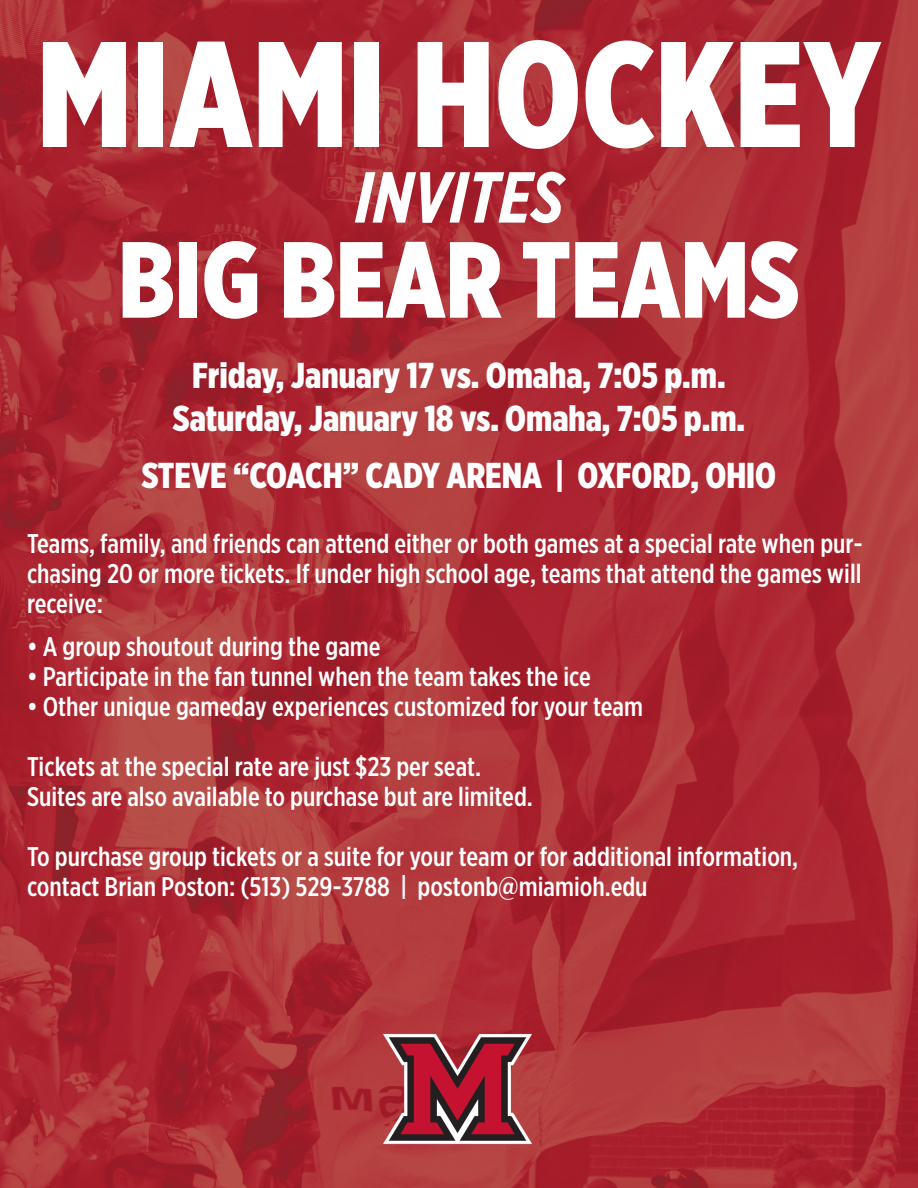
<style>
.page{position:relative;width:918px;height:1188px;background:#fff}
.page>*{position:absolute;margin:0;border:0;box-sizing:border-box;transform-origin:0 0}
.t1{font:900 150px "Gotham X Narrow";color:#fff}
.t2{font:900 108px "Gotham X Narrow";color:#fff}
.t3{font:italic 700 72px "Gotham X Narrow";color:#fff}
.t4{font:900 36px "Gotham X Narrow";color:#fff}
.t5{font:500 27px/30px "Gotham X Narrow";color:#fff;text-align:justify}
</style>
<div class="page">
<img style="left:0;top:0;width:918px;height:1188px">
<img style="left:328px;top:980px;width:258px;height:208px">
<p class="t1" style="left:37px;top:0;width:846px">MIAMI HOCKEY</p>
<p class="t3" style="left:355px;top:153px;width:210px">INVITES</p>
<p class="t2" style="left:118px;top:212px;width:683px">BIG BEAR TEAMS</p>
<p class="t4" style="left:192px;top:353px;width:535px">Friday, January 17 vs. Omaha, 7:05 p.m.</p>
<p class="t4" style="left:173px;top:396px;width:574px">Saturday, January 18 vs. Omaha, 7:05 p.m.</p>
<p class="t4" style="left:142px;top:453px;width:636px">STEVE “COACH” CADY ARENA | OXFORD, OHIO</p>
<p class="t5" style="left:27px;top:528px;width:837px">Teams, family, and friends can attend either or both games at a special rate when pur&shy;chasing 20 or more tickets. If under high school age, teams that attend the games will receive:</p>
<p class="t5" style="left:27px;top:632px;width:355px">• A group shoutout during the game</p>
<p class="t5" style="left:27px;top:662px;width:565px">• Participate in the fan tunnel when the team takes the ice</p>
<p class="t5" style="left:27px;top:692px;width:618px">• Other unique gameday experiences customized for your team</p>
<p class="t5" style="left:27px;top:752px;width:456px">Tickets at the special rate are just $23 per seat.</p>
<p class="t5" style="left:27px;top:782px;width:507px">Suites are also available to purchase but are limited.</p>
<p class="t5" style="left:27px;top:842px;width:773px">To purchase group tickets or a suite for your team or for additional information,</p>
<p class="t5" style="left:27px;top:872px;width:622px">contact Brian Poston: (513) 529-3788 | postonb@miamioh.edu</p>
</div>
